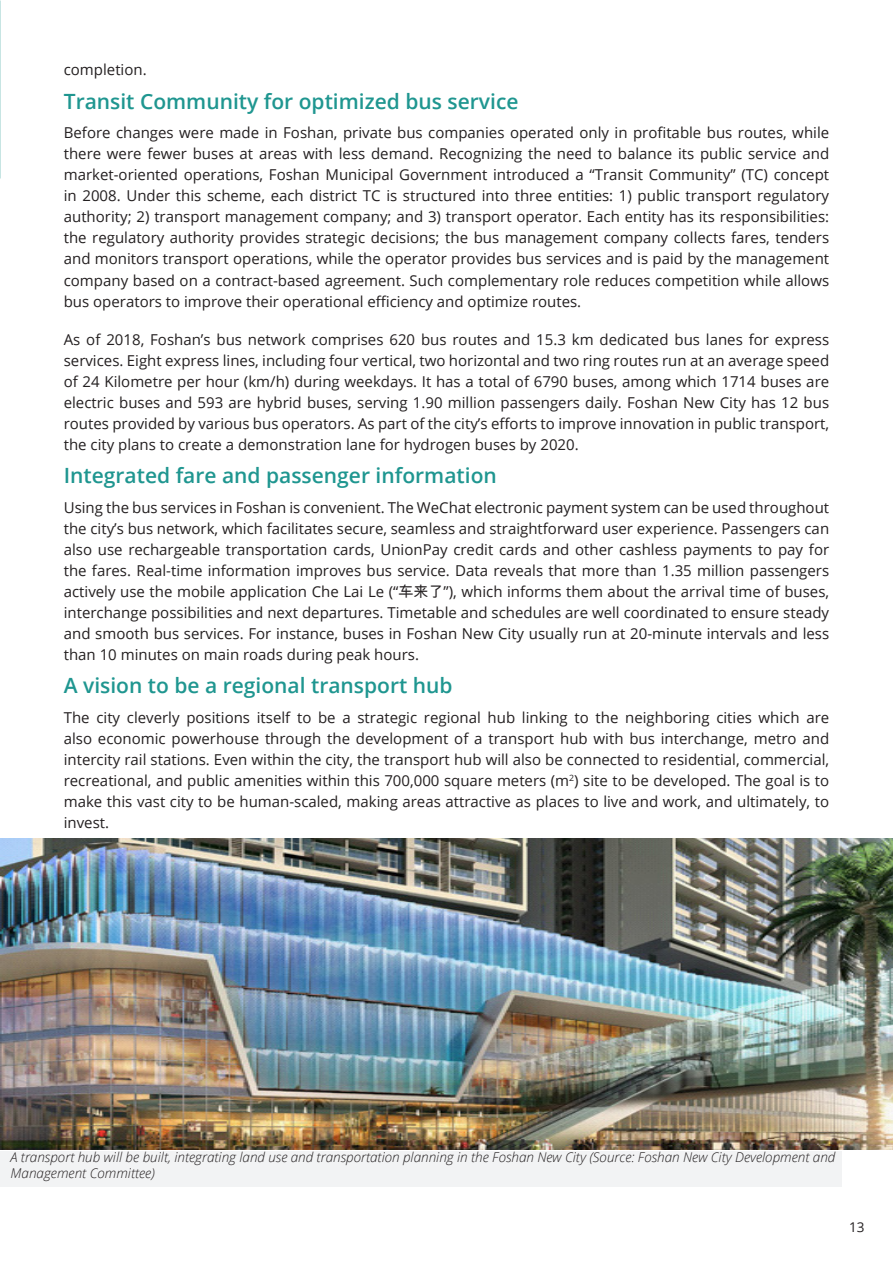
<style>
.page{position:relative;width:893px;height:1263px;background:#fff}
.page>*{position:absolute;margin:0;border:0;box-sizing:border-box;transform-origin:0 0}
.subtitle{font:600 21px "Open Sans";color:#1f9690}
.t1{font:15px/21px "Open Sans";color:#231f20;text-align:justify}
.Box_Text{font:italic 300 13.5px/16.2px "Open Sans";color:#231f20}
.t2{font:13.5px "Open Sans";color:#231f20}
.s1{font-family:"Arial Unicode MS"}
</style>
<div class="page">
<img style="left:0;top:0;width:1px;height:179px">
<img style="left:0;top:839px;width:893px;height:310px">
<div style="left:0;top:1151px;width:842px;height:36px;background:#f2f3f4"></div>
<p class="t1" style="left:64px;top:59px;width:84px">completion.</p>
<p class="subtitle" style="left:64px;top:87px;width:456px">Transit Community for optimized bus service</p>
<p class="t1" style="left:64px;top:122px;width:767px">Before changes were made in Foshan, private bus companies operated only in profitable bus routes, while there were fewer buses at areas with less demand. Recognizing the need to balance its public service and market-oriented operations, Foshan Municipal Government introduced a “Transit Community” (TC) concept in 2008. Under this scheme, each district TC is structured into three entities: 1) public transport regulatory authority; 2) transport management company; and 3) transport operator. Each entity has its responsibilities: the regulatory authority provides strategic decisions; the bus management company collects fares, tenders and monitors transport operations, while the operator provides bus services and is paid by the management company based on a contract-based agreement. Such complementary role reduces competition while allows bus operators to improve their operational efficiency and optimize routes.</p>
<p class="t1" style="left:64px;top:328px;width:767px">As of 2018, Foshan’s bus network comprises 620 bus routes and 15.3 km dedicated bus lanes for express services. Eight express lines, including four vertical, two horizontal and two ring routes run at an average speed of 24 Kilometre per hour (km/h) during weekdays. It has a total of 6790 buses, among which 1714 buses are electric buses and 593 are hybrid buses, serving 1.90 million passengers daily. Foshan New City has 12 bus routes provided by various bus operators. As part of the city’s efforts to improve innovation in public transport, the city plans to create a demonstration lane for hydrogen buses by 2020.</p>
<p class="subtitle" style="left:64px;top:461px;width:435px">Integrated fare and passenger information</p>
<p class="t1" style="left:64px;top:496px;width:767px">Using the bus services in Foshan is convenient. The WeChat electronic payment system can be used throughout the city’s bus network, which facilitates secure, seamless and straightforward user experience. Passengers can also use rechargeable transportation cards, UnionPay credit cards and other cashless payments to pay for the fares. Real-time information improves bus service. Data reveals that more than 1.35 million passengers actively use the mobile application Che Lai Le (“<span class="s1">车来了</span>”), which informs them about the arrival time of buses, interchange possibilities and next departures. Timetable and schedules are well coordinated to ensure steady and smooth bus services. For instance, buses in Foshan New City usually run at 20-minute intervals and less than 10 minutes on main roads during peak hours.</p>
<p class="subtitle" style="left:64px;top:671px;width:390px">A vision to be a regional transport hub</p>
<p class="t1" style="left:64px;top:707px;width:767px">The city cleverly positions itself to be a strategic regional hub linking to the neighboring cities which are also economic powerhouse through the development of a transport hub with bus interchange, metro and intercity rail stations. Even within the city, the transport hub will also be connected to residential, commercial, recreational, and public amenities within this 700,000 square meters (m<sup>2</sup>) site to be developed. The goal is to make this vast city to be human-scaled, making areas attractive as places to live and work, and ultimately, to invest.</p>
<p class="Box_Text" style="left:11px;top:1148px;width:826px">A transport hub will be built, integrating land use and transportation planning in the Foshan New City (Source: Foshan New City Development and<br>Management Committee)</p>
<p class="t2" style="left:849px;top:1218px;width:17px">13</p>
</div>
